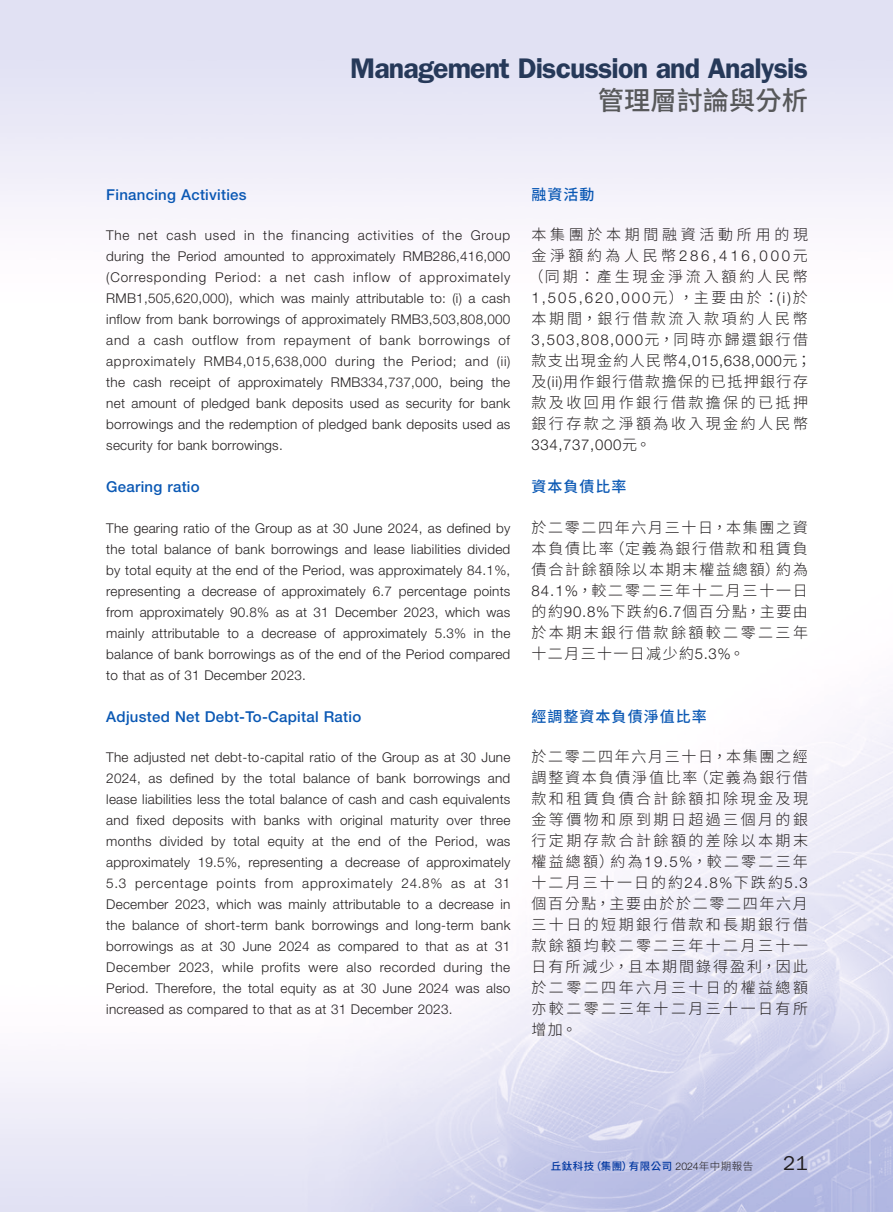
<style>
.page{position:relative;width:893px;height:1212px;background:#fff}
.page>*{position:absolute;margin:0;border:0;box-sizing:border-box;transform-origin:0 0}
.t1{font:600 28.5px "ITC Franklin Gothic Std";letter-spacing:-.03em;color:#263959}
.t2{font:500 26.25px "Source Han Sans TC";color:#57585a}
.t3{font:20.25px "ITC Franklin Gothic Std";color:#231f20}
.C_Body_Text{font:300 15px/21px "Source Han Sans TC";letter-spacing:.16em;color:#231f20;text-align:justify}
.Heading_2{font:500 15px "Helvetica Neue LT Std";letter-spacing:.02em;color:#0a58b4}
.C_Heading_2{font:500 15px "Source Han Sans TC";letter-spacing:.07em;color:#0a58b4}
.Body_Text{font:300 13.5px/21px "Helvetica Neue LT Std";letter-spacing:.02em;color:#231f20;text-align:justify}
.t4{font:500 10.5px "Source Han Sans TC";letter-spacing:.05em;color:#0036a0}
.s1{font-family:"Helvetica Neue LT Std"}
.s2{font-family:"Helvetica Neue LT Std";font-weight:300;color:#231f20}
.s3{font-weight:300;color:#231f20}
</style>
<div class="page">
<img style="left:0;top:0;width:893px;height:1212px">
<h1 class="t1" style="left:350px;top:52px;width:459px">Management Discussion and Analysis</h1>
<h2 class="t2" style="left:598px;top:86px;width:211px">管理層討論與分析</h2>
<p class="Heading_2" style="left:106px;top:186px;width:142px">Financing Activities</p>
<p class="Body_Text" style="left:106px;top:225px;width:406px">The net cash used in the financing activities of the Group during the Period amounted to approximately RMB286,416,000 (Corresponding Period: a net cash inflow of approximately RMB1,505,620,000), which was mainly attributable to: (i) a cash inflow from bank borrowings of approximately RMB3,503,808,000 and a cash outflow from repayment of bank borrowings of approximately RMB4,015,638,000 during the Period; and (ii) the cash receipt of approximately RMB334,737,000, being the net amount of pledged bank deposits used as security for bank borrowings and the redemption of pledged bank deposits used as security for bank borrowings.</p>
<p class="Heading_2" style="left:106px;top:478px;width:95px">Gearing ratio</p>
<p class="Body_Text" style="left:106px;top:517px;width:406px">The gearing ratio of the Group as at 30 June 2024, as defined by the total balance of bank borrowings and lease liabilities divided by total equity at the end of the Period, was approximately 84.1%, representing a decrease of approximately 6.7 percentage points from approximately 90.8% as at 31 December 2023, which was mainly attributable to a decrease of approximately 5.3% in the balance of bank borrowings as of the end of the Period compared to that as of 31 December 2023.</p>
<p class="Heading_2" style="left:106px;top:707px;width:256px">Adjusted Net Debt-To-Capital Ratio</p>
<p class="Body_Text" style="left:106px;top:746px;width:406px">The adjusted net debt-to-capital ratio of the Group as at 30 June 2024, as defined by the total balance of bank borrowings and lease liabilities less the total balance of cash and cash equivalents and fixed deposits with banks with original maturity over three months divided by total equity at the end of the Period, was approximately 19.5%, representing a decrease of approximately 5.3 percentage points from approximately 24.8% as at 31<br>December 2023, which was mainly attributable to a decrease in the balance of short-term bank borrowings and long-term bank borrowings as at 30 June 2024 as compared to that as at 31<br>December 2023, while profits were also recorded during the Period. Therefore, the total equity as at 30 June 2024 was also increased as compared to that as at 31 December 2023.</p>
<p class="C_Heading_2" style="left:531px;top:186px;width:65px">融資活動</p>
<p class="C_Body_Text" style="left:528px;top:225px;width:285px;text-align:left">本集團於本期間融資活動所用的現金淨額約為人民幣<span class="s1">286,416,000</span>元（同期：產生現金淨流入額約人民幣<br><span class="s1">1,505,620,000</span>元），主要由於：<span class="s1">(i)</span>於本期間，銀行借款流入款項約人民幣<br><span class="s1">3,503,808,000</span>元，同時亦歸還銀行借款支出現金約人民幣<span class="s1">4,015,638,000</span>元；及<span class="s1">(ii)</span>用作銀行借款擔保的已抵押銀行存款及收回用作銀行借款擔保的已抵押銀行存款之淨額為收入現金約人民幣<br><span class="s1">334,737,000</span>元。</p>
<p class="C_Heading_2" style="left:531px;top:478px;width:97px">資本負債比率</p>
<p class="C_Body_Text" style="left:531px;top:517px;width:278px">於二零二四年六月三十日，本集團之資本負債比率（定義為銀行借款和租賃負債合計餘額除以本期末權益總額）約為<span class="s1">84.1%</span>，較二零二三年十二月三十一日的約<span class="s1">90.8%</span>下跌約<span class="s1">6.7</span>個百分點，主要由於本期末銀行借款餘額較二零二三年十二月三十一日减少約<span class="s1">5.3%</span>。</p>
<p class="C_Heading_2" style="left:531px;top:708px;width:177px">經調整資本負債淨值比率</p>
<p class="C_Body_Text" style="left:531px;top:746px;width:278px">於二零二四年六月三十日，本集團之經調整資本負債淨值比率（定義為銀行借款和租賃負債合計餘額扣除現金及現金等價物和原到期日超過三個月的銀行定期存款合計餘額的差除以本期末權益總額）約為<span class="s1">19.5%</span>，較二零二三年十二月三十一日的約<span class="s1">24.8%</span>下跌約<span class="s1">5.3</span>個百分點，主要由於於二零二四年六月三十日的短期銀行借款和長期銀行借款餘額均較二零二三年十二月三十一日有所減少，且本期間錄得盈利，因此於二零二四年六月三十日的權益總額亦較二零二三年十二月三十一日有所增加。</p>
<p class="t4" style="left:551px;top:1160px;width:204px">丘鈦科技（集團）有限公司 <span class="s2">2024</span><span class="s3">年中期報告</span></p>
<h3 class="t3" style="left:783px;top:1151px;width:26px">21</h3>
</div>
